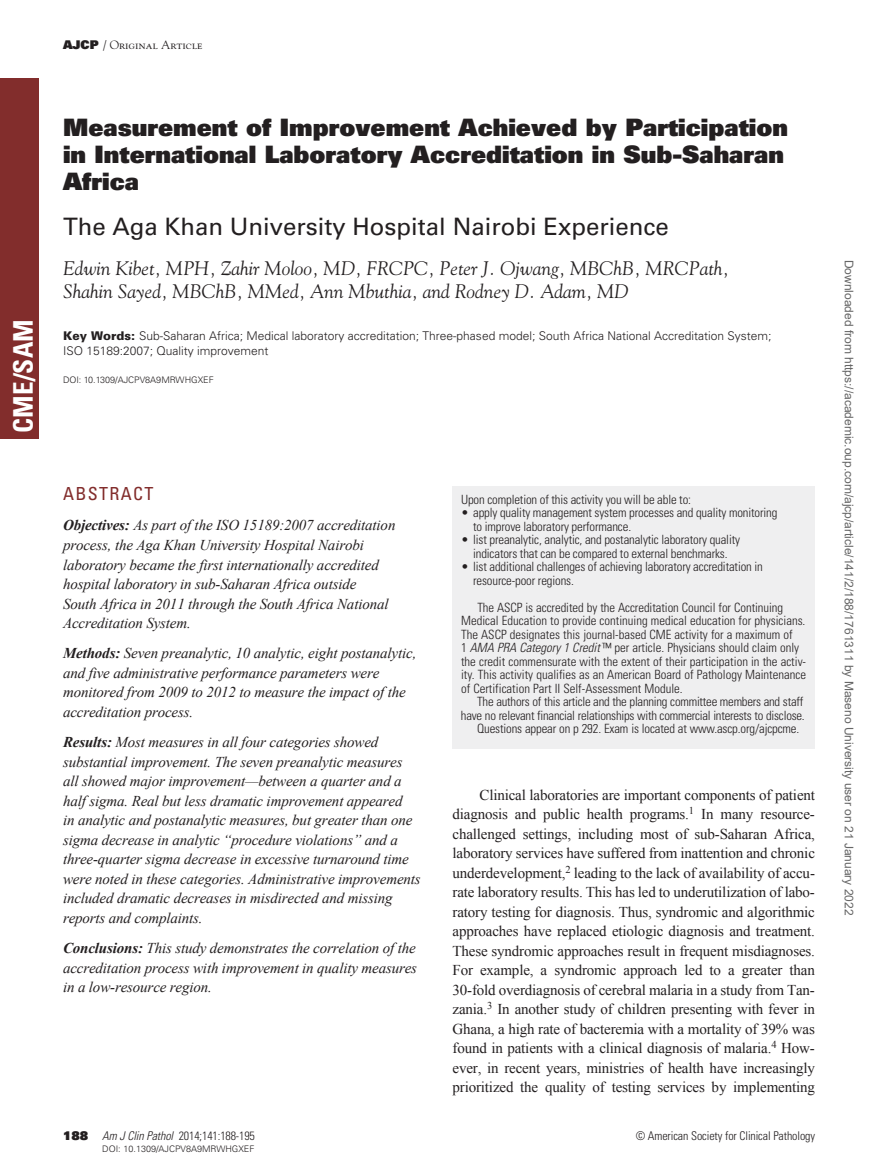
<style>
.page{position:relative;width:878px;height:1175px;background:#fff}
.page>*{position:absolute;margin:0;border:0;box-sizing:border-box;transform-origin:0 0}
.t1{font:700 condensed 27px "Univers LT Std";letter-spacing:.005em;color:#fff}
.t2{font:24px/27px "Univers LT Std X Black";color:#231f20}
.t3{font:24px "Univers LT Std";color:#231f20}
.t4{font:italic 19.5px/22.5px "Goudy Std";color:#231f20}
.t5{font:condensed 18px "Univers LT Std";letter-spacing:.075em;color:#822d2c}
.t6{font:italic 15px/19.5px "Times New Roman";letter-spacing:-.01em;color:#231f20}
.t7{font:15px/19.5px "Times New Roman";letter-spacing:-.01em;color:#231f20;text-align:justify}
.t8{font:300 condensed 12.75px/13.5px "Univers LT Std";letter-spacing:-.01em;color:#231f20}
.t9{font:300 12px/15px "Univers LT Std";color:#231f20}
.t10{font:12px "Arial";color:#666}
.t11{font:300 condensed 12px "Univers LT Std";letter-spacing:-.01em;color:#231f20}
.t12{font:12px "Goudy Std";color:#231f20}
.t13{font:300 9px "Univers LT Std";color:#231f20}
.s1{font-family:"Univers LT Std X Black"}
.s2{font-weight:900}
.s3{font-weight:700}
.s4{font-family:"Univers LT Std X Black";font-weight:400;font-stretch:normal}
.s5{font-style:italic}
.s6{font-family:"Univers LT Std X Black";font-weight:400;font-size:12px;color:#fff}
</style>
<div class="page">
<div style="left:0;top:78px;width:38px;height:360px;background:#822d2c"></div>
<div style="left:452px;top:486px;width:362px;height:262px;background:#efeff0"></div>
<p class="t12" style="left:63px;top:38px;width:141px"><span class="s1">AJCP</span> / Original Article</p>
<h1 class="t1" style="left:7px;top:433px;width:115px;rotate:-90deg">CME/SAM</h1>
<h2 class="t2" style="left:63px;top:113px;width:726px">Measurement of Improvement Achieved by Participation in International Laboratory Accreditation in Sub-Saharan<br>Africa</h2>
<h2 class="t3" style="left:63px;top:212px;width:607px">The Aga Khan University Hospital Nairobi Experience</h2>
<h3 class="t4" style="left:63px;top:257px;width:667px">Edwin Kibet, MPH, Zahir Moloo, MD, FRCPC, Peter J. Ojwang, MBChB, MRCPath,<br>Shahin Sayed, MBChB, MMed, Ann Mbuthia, and Rodney D. Adam, MD</h3>
<p class="t9" style="left:63px;top:328px;width:710px"><span class="s2">Key Words:</span> Sub-Saharan Africa; Medical laboratory accreditation; Three-phased model; South Africa National Accreditation System;<br>ISO 15189:2007; Quality improvement</p>
<p class="t13" style="left:63px;top:374px;width:152px">DOI: 10.1309/AJCPV8A9MRWHGXEF</p>
<p class="t5" style="left:63px;top:482px;width:92px">ABSTRACT</p>
<p class="t6" style="left:63px;top:515px;width:334px"><span class="s3">Objectives:</span> As part of the ISO 15189:2007 accreditation process, the Aga Khan University Hospital Nairobi laboratory became the first internationally accredited hospital laboratory in sub-Saharan Africa outside<br>South Africa in 2011 through the South Africa National Accreditation System.</p>
<p class="t6" style="left:63px;top:643px;width:355px"><span class="s3">Methods:</span> Seven preanalytic, 10 analytic, eight postanalytic, and five administrative performance parameters were monitored from 2009 to 2012 to measure the impact of the accreditation process.</p>
<p class="t6" style="left:63px;top:732px;width:359px"><span class="s3">Results:</span> Most measures in all four categories showed substantial improvement. The seven preanalytic measures all showed major improvement—between a quarter and a half sigma. Real but less dramatic improvement appeared<br>in analytic and postanalytic measures, but greater than one sigma decrease in analytic “procedure violations” and a three-quarter sigma decrease in excessive turnaround time were noted in these categories. Administrative improvements included dramatic decreases in misdirected and missing reports and complaints.</p>
<p class="t6" style="left:63px;top:938px;width:355px;text-align:justify"><span class="s3">Conclusions:</span> This study demonstrates the correlation of the accreditation process with improvement in quality measures in a low-resource region.</p>
<p class="t11" style="left:63px;top:1128px;width:193px"><span class="s4">188</span> <span class="s5">Am J Clin Pathol</span> 2014;141:188-195</p>
<p class="t13" style="left:63px;top:1143px;width:193px"><span class="s6">188</span> DOI: 10.1309/AJCPV8A9MRWHGXEF</p>
<p class="t8" style="left:461px;top:492px;width:231px">Upon completion of this activity you will be able to:</p>
<p class="t8" style="left:473px;top:506px;width:306px;text-indent:-12px">• apply quality management system processes and quality monitoring to improve laboratory performance.</p>
<p class="t8" style="left:461px;top:533px;width:280px;text-align:center">• list preanalytic, analytic, and postanalytic laboratory quality indicators that can be compared to external benchmarks.</p>
<p class="t8" style="left:473px;top:560px;width:291px;text-indent:-12px">• list additional challenges of achieving laboratory accreditation in resource-poor regions.</p>
<p class="t8" style="left:461px;top:600px;width:346px;text-indent:16px">The ASCP is accredited by the Accreditation Council for Continuing Medical Education to provide continuing medical education for physicians.<br>The ASCP designates this journal-based CME activity for a maximum of<br>1 <span class="s5">AMA PRA Category 1 Credit</span> ™ per article. Physicians should claim only the credit commensurate with the extent of their participation in the activ&shy;ity. This activity qualifies as an American Board of Pathology Maintenance of Certification Part II Self-Assessment Module.</p>
<p class="t8" style="left:477px;top:695px;width:327px">The authors of this article and the planning committee members and staff</p>
<p class="t8" style="left:461px;top:708px;width:345px">have no relevant financial relationships with commercial interests to disclose.</p>
<p class="t8" style="left:477px;top:722px;width:323px">Questions appear on p 292. Exam is located at www.ascp.org/ajcpcme.</p>
<p class="t7" style="left:452px;top:785px;width:364px;text-indent:27px">Clinical laboratories are important components of patient diagnosis and public health programs.<sup>1</sup> In many resource&shy;challenged settings, including most of sub-Saharan Africa, laboratory services have suffered from inattention and chronic underdevelopment,<sup>2</sup> leading to the lack of availability of accu&shy;rate laboratory results. This has led to underutilization of labo&shy;ratory testing for diagnosis. Thus, syndromic and algorithmic approaches have replaced etiologic diagnosis and treatment.<br>These syndromic approaches result in frequent misdiagnoses.<br>For example, a syndromic approach led to a greater than 30-fold overdiagnosis of cerebral malaria in a study from Tan&shy;zania.<sup>3</sup> In another study of children presenting with fever in Ghana, a high rate of bacteremia with a mortality of 39% was found in patients with a clinical diagnosis of malaria.<sup>4</sup> How&shy;ever, in recent years, ministries of health have increasingly prioritized the quality of testing services by implementing</p>
<p class="t11" style="left:635px;top:1128px;width:181px">© American Society for Clinical Pathology</p>
<p class="t10" style="left:853px;top:260px;width:657px;rotate:90deg">Downloaded from https://academic.oup.com/ajcp/article/141/2/188/1761311 by Maseno University user on 21 January 2022</p>
</div>
